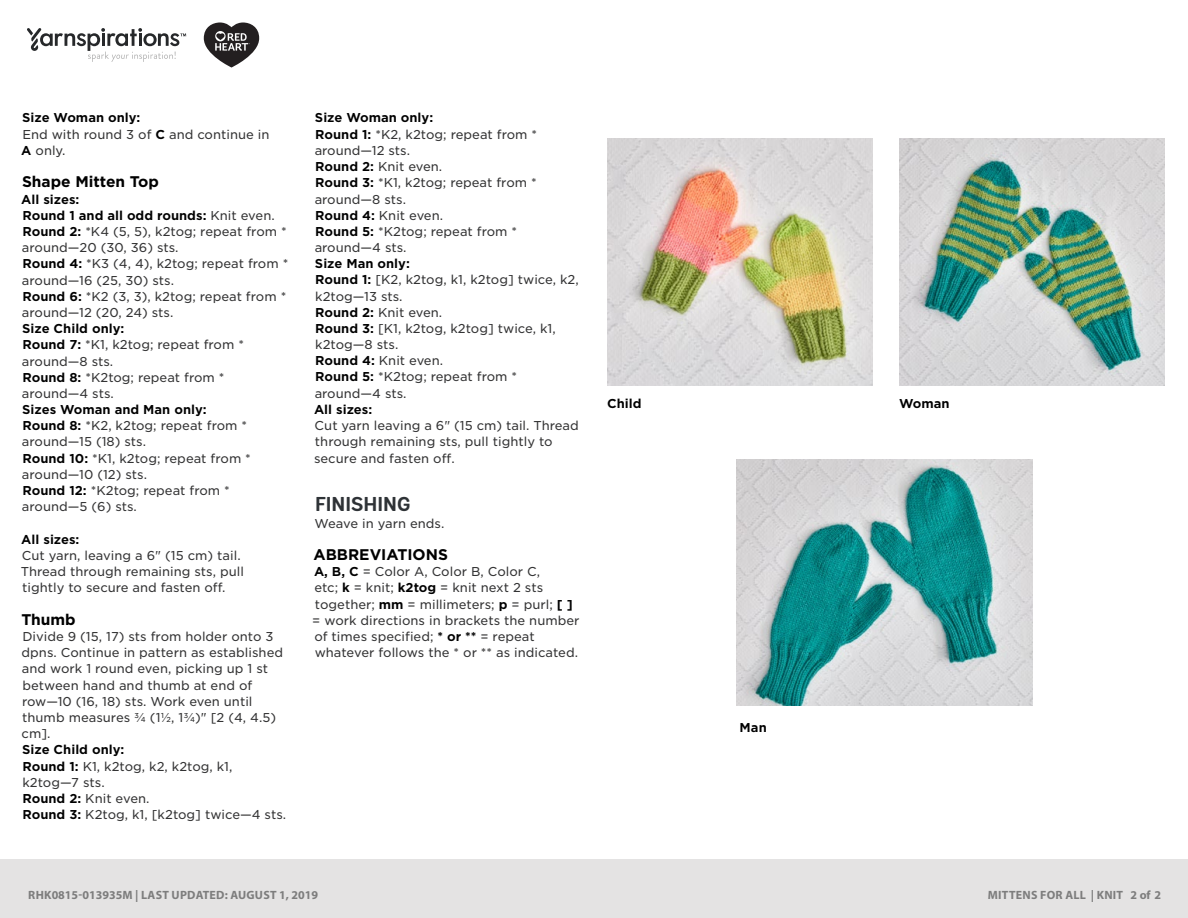
<style>
.page{position:relative;width:1188px;height:918px;background:#fff}
.page>*{position:absolute;margin:0;border:0;box-sizing:border-box;transform-origin:0 0}
.t1{font:700 20.1px "Andes Rounded";color:#2e3236}
.t2{font:700 15.45px "Gotham";color:#000}
.t3{font:12.3px/16.2px "Gotham S Sm";color:#333334}
.t4{font:700 12.3px "Gotham S Sm";color:#000}
.t5{font:700 12px "Myriad Pro";letter-spacing:.02em;color:#7d7d7d}
.t6{font:10.8px "Gotham S Sm";color:#58595b}
.t7{font:9.3px "Gotham";letter-spacing:.02em;color:#58595b}
.s1{font-weight:700;color:#000}
.s2{font-weight:500}
</style>
<div class="page">
<img style="left:607px;top:139px;width:265px;height:246px">
<img style="left:900px;top:139px;width:265px;height:246px">
<img style="left:736px;top:459px;width:296px;height:247px">
<div style="left:0;top:860px;width:1188px;height:58px;background:#e4e3e3"></div>
<svg style="left:27px;top:28px;width:159px;height:34px"></svg>
<svg style="left:204px;top:22px;width:55px;height:46px"></svg>
<p class="t3" style="left:21px;top:110px;width:250px"><span class="s1">Size Woman only:<br></span>End with round 3 of <span class="s1">C</span> and continue in<br><span class="s1">A</span> only.</p>
<p class="t2" style="left:22px;top:172px;width:139px">Shape Mitten Top</p>
<p class="t3" style="left:21px;top:191px;width:269px"><span class="s1">All sizes:<br>Round 1 and all odd rounds:</span> Knit even.<br><span class="s1">Round 2:</span> *K4 (5, 5), k2tog; repeat from * around—20 (30, 36) sts.<br><span class="s1">Round 4:</span> *K3 (4, 4), k2tog; repeat from * around—16 (25, 30) sts.<br><span class="s1">Round 6:</span> *K2 (3, 3), k2tog; repeat from * around—12 (20, 24) sts.<br><span class="s1">Size Child only:<br>Round 7:</span> *K1, k2tog; repeat from * around—8 sts.<br><span class="s1">Round 8:</span> *K2tog; repeat from * around—4 sts.<br><span class="s1">Sizes Woman and Man only:<br>Round 8:</span> *K2, k2tog; repeat from * around—15 (18) sts.<br><span class="s1">Round 10:</span> *K1, k2tog; repeat from * around—10 (12) sts.<br><span class="s1">Round 12:</span> *K2tog; repeat from * around—5 (6) sts.</p>
<p class="t3" style="left:21px;top:531px;width:225px"><span class="s1">All sizes:<br></span>Cut yarn, leaving a 6" (15 cm) tail.<br>Thread through remaining sts, pull tightly to secure and fasten off.</p>
<p class="t2" style="left:21px;top:609px;width:56px">Thumb</p>
<p class="t3" style="left:22px;top:628px;width:266px">Divide 9 (15, 17) sts from holder onto 3 dpns. Continue in pattern as established and work 1 round even, picking up 1 st between hand and thumb at end of row—10 (16, 18) sts. Work even until thumb measures ¾ (1½, 1¾)" [2 (4, 4.5) cm].<br><span class="s1">Size Child only:<br>Round 1:</span> K1, k2tog, k2, k2tog, k1, k2tog—7 sts.<br><span class="s1">Round 2:</span> Knit even.<br><span class="s1">Round 3:</span> K2tog, k1, [k2tog] twice—4 sts.</p>
<p class="t3" style="left:314px;top:110px;width:266px"><span class="s1">Size Woman only:<br>Round 1:</span> *K2, k2tog; repeat from * around—12 sts.<br><span class="s1">Round 2:</span> Knit even.<br><span class="s1">Round 3:</span> *K1, k2tog; repeat from * around—8 sts.<br><span class="s1">Round 4:</span> Knit even.<br><span class="s1">Round 5:</span> *K2tog; repeat from * around—4 sts.<br><span class="s1">Size Man only:<br>Round 1:</span> [K2, k2tog, k1, k2tog] twice, k2, k2tog—13 sts.<br><span class="s1">Round 2:</span> Knit even.<br><span class="s1">Round 3:</span> [K1, k2tog, k2tog] twice, k1, k2tog—8 sts.<br><span class="s1">Round 4:</span> Knit even.<br><span class="s1">Round 5:</span> *K2tog; repeat from * around—4 sts.<br><span class="s1">All sizes:<br></span>Cut yarn leaving a 6" (15 cm) tail. Thread through remaining sts, pull tightly to secure and fasten off.</p>
<p class="t1" style="left:315px;top:492px;width:97px">FINISHING</p>
<p class="t3" style="left:314px;top:515px;width:132px">Weave in yarn ends.</p>
<p class="t2" style="left:314px;top:544px;width:136px">ABBREVIATIONS</p>
<p class="t3" style="left:312px;top:563px;width:269px"><span class="s1">A, B, C</span> = Color A, Color B, Color C,<br>etc; <span class="s1">k</span> = knit; <span class="s1">k2tog</span> = knit next 2 sts together; <span class="s1">mm</span> = millimeters; <span class="s1">p</span> = purl; <span class="s1">[ ] </span>= work directions in brackets the number of times specified; <span class="s1">* or **</span> = repeat whatever follows the * or ** as indicated.</p>
<p class="t4" style="left:607px;top:395px;width:36px">Child</p>
<p class="t4" style="left:899px;top:395px;width:52px">Woman</p>
<p class="t4" style="left:740px;top:719px;width:29px">Man</p>
<p class="t5" style="left:28px;top:887px;width:291px">RHK0815-013935M | LAST UPDATED: AUGUST 1, 2019</p>
<p class="t5" style="left:988px;top:887px;width:175px">MITTENS FOR ALL | KNIT 2 of 2</p>
<p class="t7" style="left:22px;top:891px;width:99px">©2018 Coats &amp; Clark</p>
<p class="t6" style="left:1100px;top:889px;width:66px">Page <span class="s2">2</span> of <span class="s2">2</span></p>
</div>
